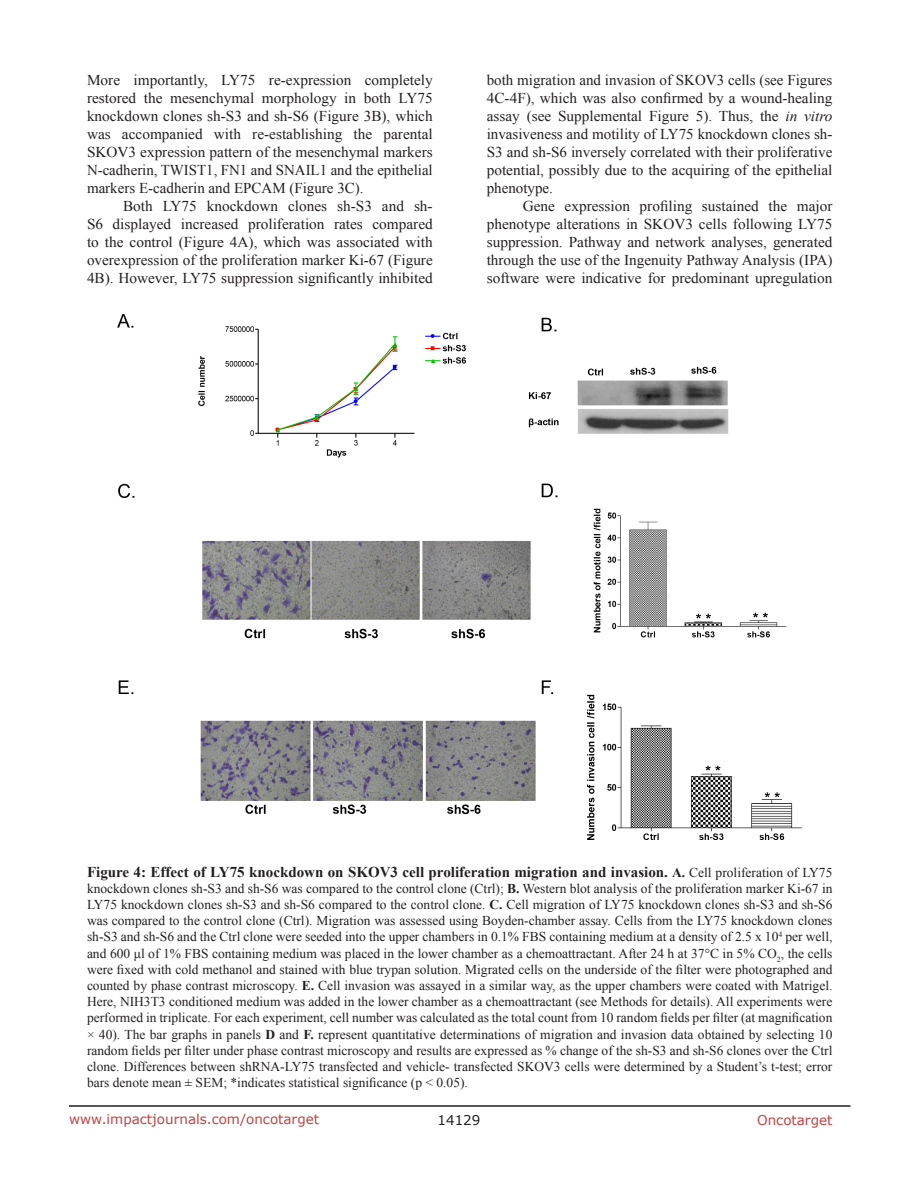
<style>
.page{position:relative;width:918px;height:1188px;background:#fff}
.page>*{position:absolute;margin:0;border:0;box-sizing:border-box;transform-origin:0 0}
.BodyText{font:15px/18px "Times New Roman";color:#231f20;text-align:justify}
.figuretext{font:700 15px "Times New Roman";color:#231f20}
.figuretext-2{font:13.5px/16.2px "Times New Roman";color:#231f20;text-align:justify}
.t1{font:13.5px "Verdana";color:#c24141}
.t2{font:13.5px "Verdana";color:#231f20}
.s1{font-style:italic}
.s2{font-size:13.5px}
.s3{font-weight:400;font-size:13.5px}
.s4{font-weight:700}
</style>
<div class="page">
<hr style="left:69px;top:1105px;width:781px;height:2px;background:#231f20">
<img style="left:118px;top:315px;width:684px;height:524px">
<p class="BodyText" style="left:87px;top:71px;width:347px">More importantly, LY75 re-expression completely restored the mesenchymal morphology in both LY75 knockdown clones sh-S3 and sh-S6 (Figure 3B), which was accompanied with re-establishing the parental SKOV3 expression pattern of the mesenchymal markers N-cadherin, TWIST1, FN1 and SNAIL1 and the epithelial markers E-cadherin and EPCAM (Figure 3C).</p>
<p class="BodyText" style="left:87px;top:197px;width:347px;text-indent:36px">Both LY75 knockdown clones sh-S3 and sh-S6 displayed increased proliferation rates compared to the control (Figure 4A), which was associated with overexpression of the proliferation marker Ki-67 (Figure 4B). However, LY75 suppression significantly inhibited</p>
<p class="BodyText" style="left:487px;top:71px;width:347px">both migration and invasion of SKOV3 cells (see Figures 4C-4F), which was also confirmed by a wound-healing assay (see Supplemental Figure 5). Thus, the <span class="s1">in vitro </span>invasiveness and motility of LY75 knockdown clones sh-S3 and sh-S6 inversely correlated with their proliferative potential, possibly due to the acquiring of the epithelial phenotype.</p>
<p class="BodyText" style="left:487px;top:197px;width:347px;text-indent:36px">Gene expression profiling sustained the major phenotype alterations in SKOV3 cells following LY75 suppression. Pathway and network analyses, generated through the use of the Ingenuity Pathway Analysis (IPA) software were indicative for predominant upregulation</p>
<p class="figuretext" style="left:87px;top:861px;width:747px">Figure 4: Effect of LY75 knockdown on SKOV3 cell proliferation migration and invasion. <span class="s2">A.</span> <span class="s3">Cell proliferation of LY75</span></p>
<p class="figuretext-2" style="left:87px;top:880px;width:747px">knockdown clones sh-S3 and sh-S6 was compared to the control clone (Ctrl); <span class="s4">B.</span> Western blot analysis of the proliferation marker Ki-67 in LY75 knockdown clones sh-S3 and sh-S6 compared to the control clone. <span class="s4">C.</span> Cell migration of LY75 knockdown clones sh-S3 and sh-S6 was compared to the control clone (Ctrl). Migration was assessed using Boyden-chamber assay. Cells from the LY75 knockdown clones sh-S3 and sh-S6 and the Ctrl clone were seeded into the upper chambers in 0.1% FBS containing medium at a density of 2.5 x 10<sup>4</sup> per well, and 600 μl of 1% FBS containing medium was placed in the lower chamber as a chemoattractant. After 24 h at 37°C in 5% CO<sub>2</sub>, the cells were fixed with cold methanol and stained with blue trypan solution. Migrated cells on the underside of the filter were photographed and counted by phase contrast microscopy. <span class="s4">E.</span> Cell invasion was assayed in a similar way, as the upper chambers were coated with Matrigel.<br>Here, NIH3T3 conditioned medium was added in the lower chamber as a chemoattractant (see Methods for details). All experiments were performed in triplicate. For each experiment, cell number was calculated as the total count from 10 random fields per filter (at magnification × 40). The bar graphs in panels <span class="s4">D</span> and <span class="s4">F.</span> represent quantitative determinations of migration and invasion data obtained by selecting 10 random fields per filter under phase contrast microscopy and results are expressed as % change of the sh-S3 and sh-S6 clones over the Ctrl clone. Differences between shRNA-LY75 transfected and vehicle- transfected SKOV3 cells were determined by a Student’s t-test; error bars denote mean ± SEM; *indicates statistical significance (p &lt; 0.05).</p>
<p class="t1" style="left:69px;top:1110px;width:252px">www.impactjournals.com/oncotarget</p>
<p class="t2" style="left:438px;top:1111px;width:44px">14129</p>
<p class="t1" style="left:757px;top:1111px;width:77px">Oncotarget</p>
</div>
